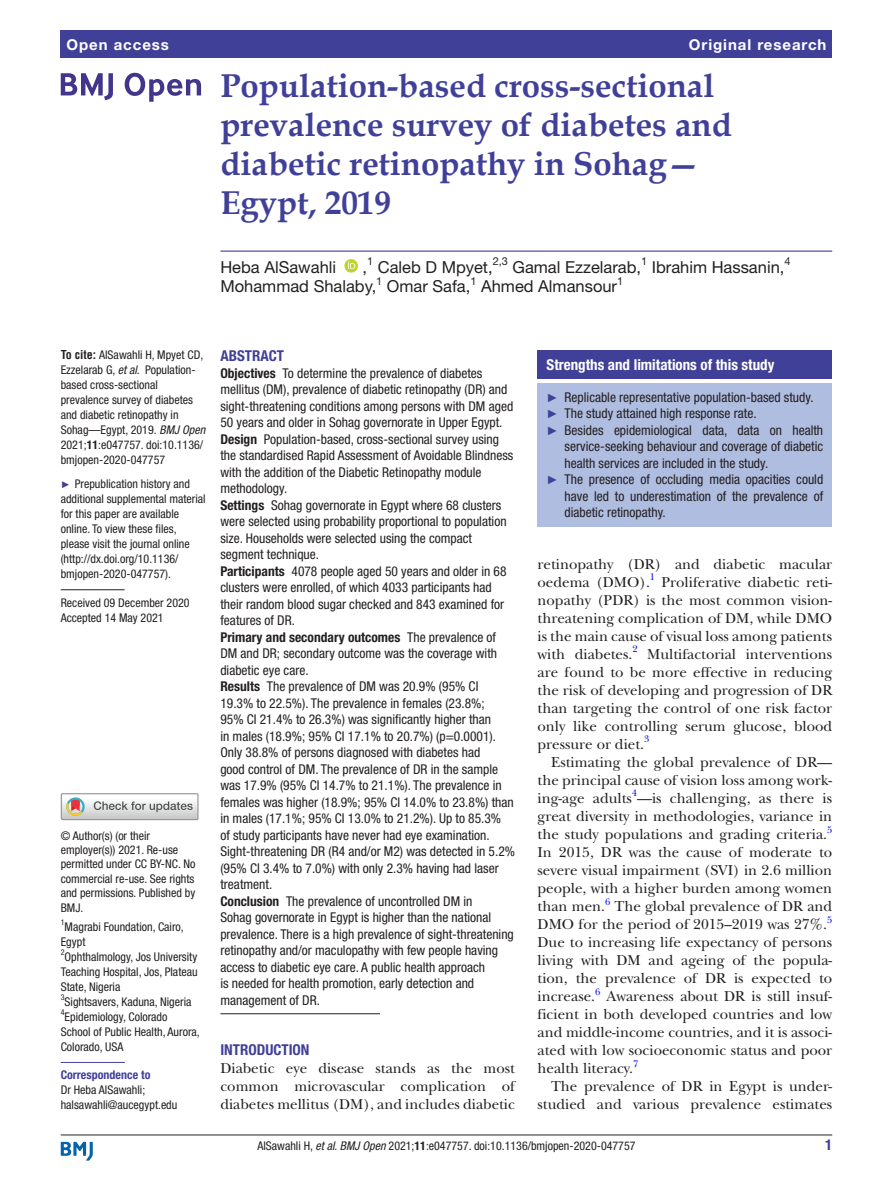
<style>
.page{position:relative;width:893px;height:1191px;background:#fff}
.page>*{position:absolute;margin:0;border:0;box-sizing:border-box;transform-origin:0 0}
.t1{font:700 33px/39px "Book Antiqua";color:#414099}
.t2{font:16.5px "Helvetica Neue LT Std";color:#231f20}
.t3{font:15px/18px "New Baskerville";color:#231f20;text-align:justify}
.t4{font:700 condensed 15px "Helvetica Neue LT Std";color:#fff}
.t5{font:700 15px "Helvetica Neue LT Std";letter-spacing:.065em;color:#fff}
.t6{font:700 condensed 15px "Helvetica Neue LT Std";color:#414099}
.t7{font:condensed 13.5px/16.5px "Helvetica Neue LT Std";color:#231f20}
.t8{font:condensed 12px/15px "Helvetica Neue LT Std";color:#231f20}
.t9{font:700 condensed 12px "Helvetica Neue LT Std";color:#414099}
.t10{font:10.95px "Helvetica Neue LT Std";color:#231f20}
.t11{font:9.9px "New Baskerville";color:#00f}
.t12{font:condensed 7.95px "Helvetica Neue LT Std";color:#231f20}
.s1{font-family:"Helvetica LT Std";font-weight:700}
.s2{font-style:italic}
.s3{font-weight:700}
.s4{font-family:"Arial";font-stretch:normal;font-size:9.75px;color:#414099}
.s5{font-family:"Arial";font-stretch:normal;font-size:12px;color:#414099}
</style>
<div class="page">
<hr style="left:61px;top:1134px;width:771px;height:1px;background:#231f20">
<svg style="left:61px;top:1141px;width:32px;height:19px"></svg>
<div style="left:61px;top:31px;width:771px;height:27px;background:#414099"></div>
<hr style="left:220px;top:250px;width:612px;height:2px;background:#414099">
<svg style="left:344px;top:259px;width:14px;height:14px"></svg>
<hr style="left:61px;top:589px;width:64px;height:1px;background:#231f20">
<hr style="left:61px;top:1062px;width:64px;height:1px;background:#414099">
<svg style="left:61px;top:73px;width:52px;height:27px"></svg>
<svg style="left:125px;top:73px;width:76px;height:29px"></svg>
<div style="left:61px;top:793px;width:138px;height:27px;border:1px solid #969090"></div>
<svg style="left:61px;top:793px;width:137px;height:26px"></svg>
<hr style="left:220px;top:1013px;width:160px;height:1px;background:#231f20">
<div style="left:538px;top:350px;width:294px;height:29px;background:#414099"></div>
<div style="left:538px;top:383px;width:294px;height:143px;background:#afbde1"></div>
<p class="t5" style="left:66px;top:35px;width:104px">Open access</p>
<p class="t5" style="left:689px;top:35px;width:139px">Original research</p>
<h1 class="t1" style="left:220px;top:66px;width:513px">Population-based cross-sectional prevalence survey of diabetes and diabetic retinopathy in Sohag—<br>Egypt, 2019</h1>
<p class="t2" style="left:220px;top:257px;width:117px">Heba AlSawahli</p>
<p class="t2" style="left:362px;top:257px;width:6px">,</p>
<p class="t10" style="left:367px;top:255px;width:8px">1</p>
<p class="t2" style="left:378px;top:257px;width:116px">Caleb D Mpyet,</p>
<p class="t10" style="left:493px;top:255px;width:17px">2,3</p>
<p class="t2" style="left:512px;top:257px;width:130px">Gamal Ezzelarab,</p>
<p class="t10" style="left:641px;top:255px;width:8px">1</p>
<p class="t2" style="left:652px;top:257px;width:134px">Ibrahim Hassanin,</p>
<p class="t10" style="left:784px;top:255px;width:8px">4</p>
<p class="t2" style="left:220px;top:276px;width:157px">Mohammad Shalaby,</p>
<p class="t10" style="left:376px;top:274px;width:8px">1</p>
<p class="t2" style="left:387px;top:276px;width:85px">Omar Safa,</p>
<p class="t10" style="left:470px;top:274px;width:8px">1</p>
<p class="t2" style="left:481px;top:276px;width:138px">Ahmed Almansour</p>
<p class="t10" style="left:617px;top:274px;width:8px">1</p>
<p class="t8" style="left:61px;top:347px;width:146px"><span class="s1">To cite:</span> AlSawahli H, Mpyet CD,<br>Ezzelarab G, <span class="s2">et al</span>. Population&shy;based cross-sectional prevalence survey of diabetes and diabetic retinopathy in<br>Sohag—Egypt, 2019. <span class="s2">BMJ Open<br></span>2021;<span class="s3">11</span>:e047757. doi:10.1136/ bmjopen-2020-047757</p>
<p class="t8" style="left:61px;top:476px;width:146px"><span class="s4">►</span> Prepublication history and additional supplemental material for this paper are available online. To view these files, please visit the journal online (http://dx.doi.org/10.1136/ bmjopen-2020-047757).</p>
<p class="t8" style="left:61px;top:595px;width:130px">Received 09 December 2020<br>Accepted 14 May 2021</p>
<p class="t8" style="left:61px;top:828px;width:136px;line-height:14.4px">© Author(s) (or their employer(s)) 2021. Re-use permitted under CC BY-NC. No commercial re-use. See rights and permissions. Published by<br>BMJ.</p>
<p class="t12" style="left:61px;top:918px;width:5px">1</p>
<p class="t8" style="left:61px;top:919px;width:125px;text-indent:4px">Magrabi Foundation, Cairo,<br>Egypt</p>
<p class="t12" style="left:61px;top:948px;width:5px">2</p>
<p class="t8" style="left:61px;top:949px;width:141px;text-indent:4px">Ophthalmology, Jos University<br>Teaching Hospital, Jos, Plateau<br>State, Nigeria<br><sup>3</sup>Sightsavers, Kaduna, Nigeria<br><sup>4</sup>Epidemiology, Colorado<br>School of Public Health, Aurora,<br>Colorado, USA</p>
<p class="t9" style="left:61px;top:1067px;width:91px">Correspondence to</p>
<p class="t8" style="left:61px;top:1082px;width:118px">Dr Heba AlSawahli; halsawahli@aucegypt.edu</p>
<p class="t6" style="left:220px;top:347px;width:65px">ABSTRACT</p>
<p class="t7" style="left:220px;top:364px;width:296px"><span class="s3">Objectives</span> To determine the prevalence of diabetes mellitus (DM), prevalence of diabetic retinopathy (DR) and sight-threatening conditions among persons with DM aged 50 years and older in Sohag governorate in Upper Egypt.<br><span class="s3">Design</span> Population-based, cross-sectional survey using the standardised Rapid Assessment of Avoidable Blindness with the addition of the Diabetic Retinopathy module methodology.<br><span class="s3">Settings</span> Sohag governorate in Egypt where 68 clusters were selected using probability proportional to population size. Households were selected using the compact segment technique.<br><span class="s3">Participants</span> 4078 people aged 50 years and older in 68 clusters were enrolled, of which 4033 participants had their random blood sugar checked and 843 examined for features of DR.<br><span class="s3">Primary and secondary outcomes</span> The prevalence of DM and DR; secondary outcome was the coverage with diabetic eye care.<br><span class="s3">Results</span> The prevalence of DM was 20.9% (95% CI<br>19.3% to 22.5%). The prevalence in females (23.8%;<br>95% CI 21.4% to 26.3%) was significantly higher than<br>in males (18.9%; 95% CI 17.1% to 20.7%) (p=0.0001).<br>Only 38.8% of persons diagnosed with diabetes had<br>good control of DM. The prevalence of DR in the sample was 17.9% (95% CI 14.7% to 21.1%). The prevalence in females was higher (18.9%; 95% CI 14.0% to 23.8%) than in males (17.1%; 95% CI 13.0% to 21.2%). Up to 85.3%<br>of study participants have never had eye examination.<br>Sight-threatening DR (R4 and/or M2) was detected in 5.2% (95% CI 3.4% to 7.0%) with only 2.3% having had laser treatment.<br><span class="s3">Conclusion</span> The prevalence of uncontrolled DM in<br>Sohag governorate in Egypt is higher than the national prevalence. There is a high prevalence of sight-threatening retinopathy and/or maculopathy with few people having access to diabetic eye care. A public health approach<br>is needed for health promotion, early detection and management of DR.</p>
<p class="t6" style="left:220px;top:1041px;width:91px">INTRODUCTION</p>
<p class="t3" style="left:220px;top:1059px;width:296px">Diabetic eye disease stands as the most common microvascular complication of diabetes mellitus (DM), and includes diabetic</p>
<p class="t4" style="left:547px;top:356px;width:229px">Strengths and limitations of this study</p>
<p class="t7" style="left:547px;top:389px;width:269px"><span class="s5">►</span> Replicable representative population-based study.</p>
<p class="t7" style="left:547px;top:405px;width:211px"><span class="s5">►</span> The study attained high response rate.</p>
<p class="t7" style="left:547px;top:422px;width:278px"><span class="s5">►</span> Besides epidemiological data, data on health</p>
<p class="t7" style="left:565px;top:438px;width:260px">service-seeking behaviour and coverage of diabetic</p>
<p class="t7" style="left:565px;top:455px;width:205px">health services are included in the study.</p>
<p class="t7" style="left:547px;top:471px;width:278px"><span class="s5">►</span> The presence of occluding media opacities could</p>
<p class="t7" style="left:565px;top:488px;width:260px">have led to underestimation of the prevalence of</p>
<p class="t7" style="left:565px;top:504px;width:103px">diabetic retinopathy.</p>
<p class="t3" style="left:538px;top:555px;width:296px">retinopathy (DR) and diabetic macular oedema (DMO).<sup>1</sup> Proliferative diabetic reti&shy;nopathy (PDR) is the most common vision&shy;threatening complication of DM, while DMO is the main cause of visual loss among patients with diabetes.</p>
<p class="t11" style="left:632px;top:643px;width:7px">2</p>
<p class="t3" style="left:538px;top:645px;width:296px;text-indent:110px">Multifactorial interventions are found to be more effective in reducing the risk of developing and progression of DR than targeting the control of one risk factor only like controlling serum glucose, blood pressure or diet.</p>
<p class="t11" style="left:644px;top:733px;width:7px">3</p>
<p class="t3" style="left:538px;top:753px;width:296px;text-indent:14px">Estimating the global prevalence of DR— the principal cause of vision loss among work&shy;ing-age adults —is challenging, as there is</p>
<p class="t11" style="left:632px;top:787px;width:7px">4</p>
<p class="t3" style="left:538px;top:807px;width:296px">great diversity in methodologies, variance in the study populations and grading criteria.</p>
<p class="t11" style="left:827px;top:823px;width:7px">5</p>
<p class="t3" style="left:538px;top:843px;width:296px">In 2015, DR was the cause of moderate to severe visual impairment (SVI) in 2.6 million people, with a higher burden among women than men.</p>
<p class="t11" style="left:605px;top:895px;width:7px">6</p>
<p class="t3" style="left:538px;top:897px;width:296px;text-indent:77px">The global prevalence of DR and<br>DMO for the period of 2015–2019 was 27%.</p>
<p class="t11" style="left:827px;top:913px;width:7px">5</p>
<p class="t3" style="left:538px;top:933px;width:296px">Due to increasing life expectancy of persons living with DM and ageing of the popula&shy;tion, the prevalence of DR is expected to increase.</p>
<p class="t11" style="left:595px;top:985px;width:7px">6</p>
<p class="t3" style="left:538px;top:987px;width:296px;text-indent:69px">Awareness about DR is still insuf&shy;ficient in both developed countries and low and middle-income countries, and it is associ&shy;ated with low socioeconomic status and poor health literacy.</p>
<p class="t11" style="left:633px;top:1057px;width:7px">7</p>
<p class="t3" style="left:538px;top:1077px;width:296px;text-align:right">The prevalence of DR in Egypt is under&shy;studied and various prevalence estimates</p>
<p class="t8" style="left:257px;top:1137px;width:380px">AlSawahli H, <span class="s2">et al</span>. <span class="s2">BMJ Open</span> 2021;<span class="s3">11</span>:e047757. doi:10.1136/bmjopen-2020-047757</p>
<p class="t6" style="left:825px;top:1135px;width:9px">1</p>
</div>
